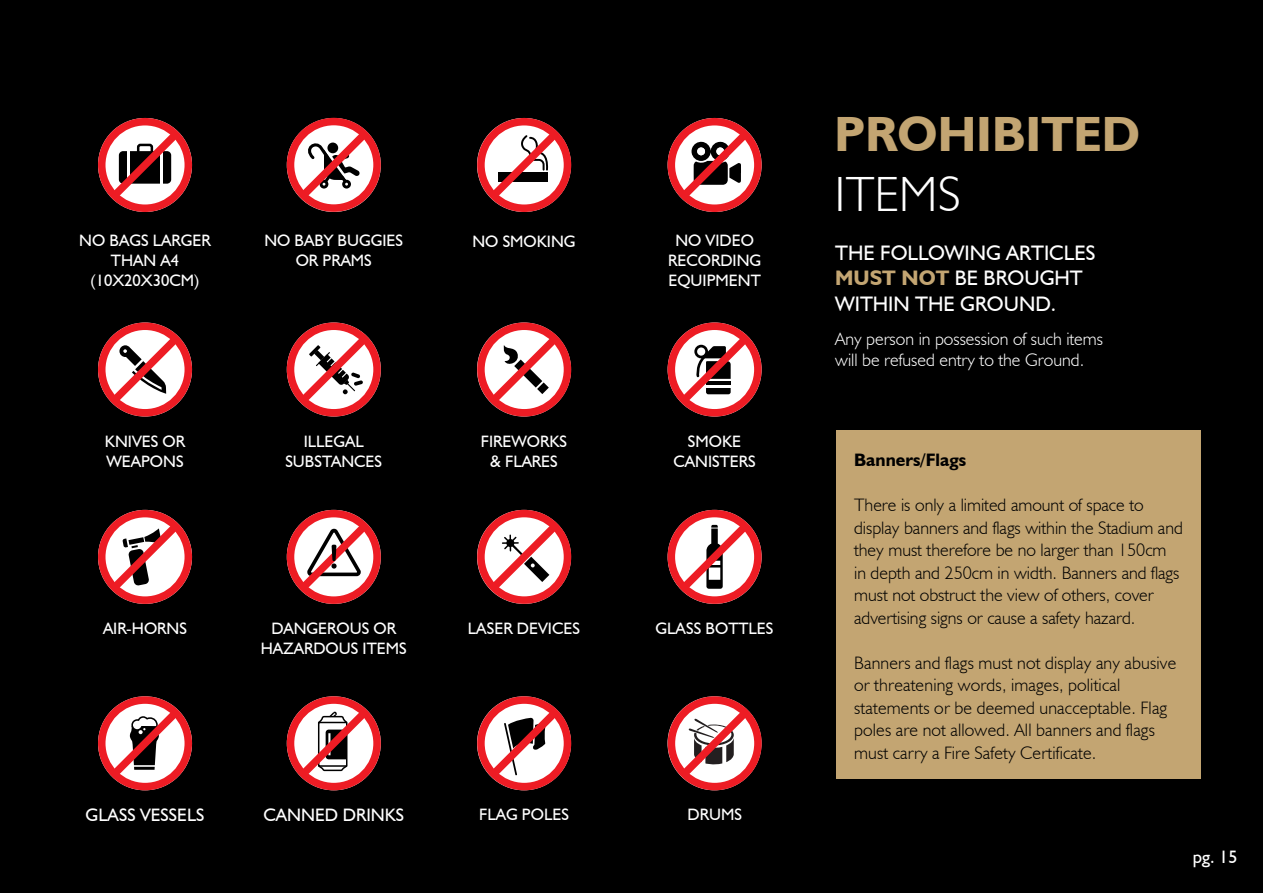
<style>
.page{position:relative;width:1263px;height:893px;background:#000}
.page>*{position:absolute;margin:0;border:0;box-sizing:border-box;transform-origin:0 0}
.t1{font:700 49.5px "Humanist 521 BT";color:#c3a572}
.t2{font:300 49.5px "Humanist 521 BT";color:#fff}
.t3{font:21px/25.2px "Humanist 521 BT";color:#fff}
.t4{font:300 18px/22.5px "Humanist 521 BT";color:#000}
.t5{font:300 18px/21.6px "Humanist 521 BT";color:#fff}
.t6{font:18px "Humanist 521 BT";color:#fff}
.t7{font:700 18px "Humanist 521 BT";color:#000}
.t8{font:16.5px/19.8px "Humanist 521 BT";color:#fff;text-align:center}
.s1{font-weight:700;color:#c3a572}
</style>
<div class="page">
<div style="left:836px;top:430px;width:364px;height:349px;background:#c3a572"></div>
<svg style="left:668px;top:118px;width:94px;height:94px"></svg>
<svg style="left:98px;top:118px;width:94px;height:94px"></svg>
<svg style="left:477px;top:118px;width:94px;height:94px"></svg>
<svg style="left:98px;top:322px;width:94px;height:95px"></svg>
<svg style="left:477px;top:322px;width:94px;height:95px"></svg>
<svg style="left:287px;top:322px;width:94px;height:95px"></svg>
<svg style="left:668px;top:322px;width:94px;height:95px"></svg>
<svg style="left:98px;top:696px;width:94px;height:94px"></svg>
<svg style="left:477px;top:696px;width:94px;height:94px"></svg>
<svg style="left:98px;top:510px;width:94px;height:94px"></svg>
<svg style="left:287px;top:510px;width:94px;height:94px"></svg>
<svg style="left:477px;top:510px;width:94px;height:94px"></svg>
<svg style="left:668px;top:510px;width:94px;height:94px"></svg>
<svg style="left:287px;top:696px;width:94px;height:94px"></svg>
<svg style="left:287px;top:118px;width:94px;height:94px"></svg>
<svg style="left:668px;top:696px;width:94px;height:94px"></svg>
<p class="t8" style="left:79px;top:231px;width:133px">NO BAGS LARGER<br>THAN A4 (10X20X30CM)</p>
<p class="t8" style="left:264px;top:231px;width:140px">NO BABY BUGGIES<br>OR PRAMS</p>
<p class="t8" style="left:472px;top:232px;width:105px">NO SMOKING</p>
<p class="t8" style="left:668px;top:231px;width:95px">NO VIDEO<br>RECORDING<br>EQUIPMENT</p>
<p class="t8" style="left:105px;top:431px;width:82px;text-align:left">KNIVES OR<br>WEAPONS</p>
<p class="t8" style="left:285px;top:431px;width:98px">ILLEGAL<br>SUBSTANCES</p>
<p class="t8" style="left:481px;top:431px;width:88px">FIREWORKS &amp; FLARES</p>
<p class="t8" style="left:673px;top:431px;width:84px">SMOKE<br>CANISTERS</p>
<p class="t8" style="left:103px;top:619px;width:85px">AIR-HORNS</p>
<p class="t8" style="left:261px;top:619px;width:147px">DANGEROUS OR<br>HAZARDOUS ITEMS</p>
<p class="t8" style="left:468px;top:619px;width:114px">LASER DEVICES</p>
<p class="t8" style="left:656px;top:619px;width:119px">GLASS BOTTLES</p>
<p class="t6" style="left:86px;top:804px;width:120px">GLASS VESSELS</p>
<p class="t6" style="left:263px;top:804px;width:142px">CANNED DRINKS</p>
<p class="t8" style="left:479px;top:804px;width:91px">FLAG POLES</p>
<p class="t8" style="left:687px;top:804px;width:56px">DRUMS</p>
<h1 class="t1" style="left:835px;top:104px;width:307px">PROHIBITED</h1>
<h1 class="t2" style="left:835px;top:163px;width:127px">ITEMS</h1>
<p class="t3" style="left:835px;top:240px;width:262px">THE FOLLOWING ARTICLES<br><span class="s1">MUST NOT</span> BE BROUGHT<br>WITHIN THE GROUND.</p>
<p class="t5" style="left:835px;top:328px;width:269px">Any person in possession of such items will be refused entry to the Ground.</p>
<p class="t7" style="left:854px;top:449px;width:114px">Banners/Flags</p>
<p class="t4" style="left:854px;top:493px;width:330px">There is only a limited amount of space to display banners and flags within the Stadium and they must therefore be no larger than 150cm in depth and 250cm in width. Banners and flags must not obstruct the view of others, cover advertising signs or cause a safety hazard.</p>
<p class="t4" style="left:854px;top:651px;width:324px">Banners and flags must not display any abusive or threatening words, images, political statements or be deemed unacceptable. Flag poles are not allowed. All banners and flags must carry a Fire Safety Certificate.</p>
<p class="t6" style="left:1193px;top:846px;width:46px">pg. 15</p>
</div>
